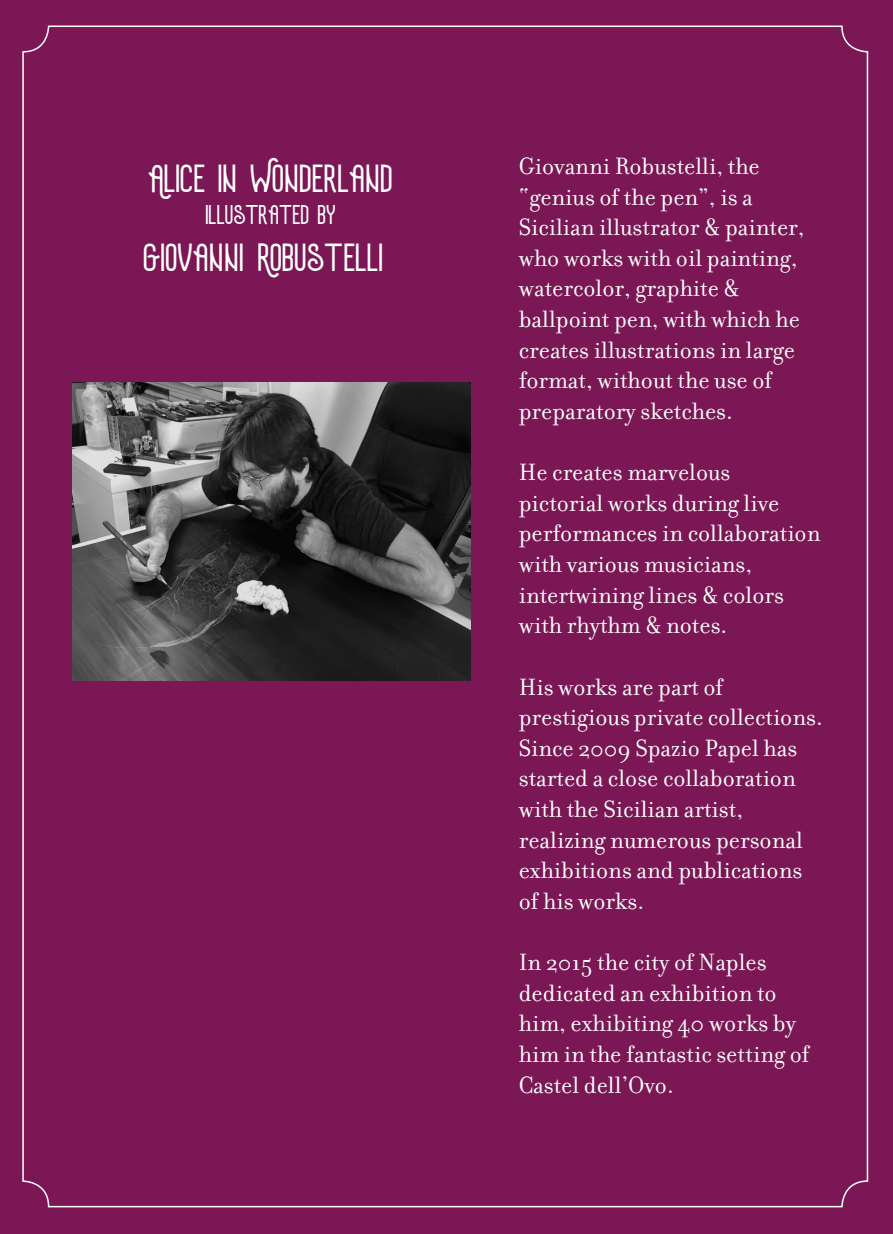
<style>
.page{position:relative;width:893px;height:1234px;background:#fff}
.page>*{position:absolute;margin:0;border:0;box-sizing:border-box;transform-origin:0 0}
.Paragraph_Style_1{font:39px "EXTRADIONARYV1";color:#fff}
.Paragraph_Style_1-2{font:27px "EXTRADIONARYV1";color:#fff}
.Paragraph_Style_1-3{font:25.5px/30.6px "Filosofia";color:#fff}
</style>
<div class="page">
<div style="left:0;top:0;width:893px;height:1233px;background:#7a1754"></div>
<img style="left:72px;top:382px;width:398px;height:298px">
<p class="Paragraph_Style_1" style="left:149px;top:153px;width:246px">Alice in Wonderland</p>
<p class="Paragraph_Style_1-2" style="left:206px;top:197px;width:132px">illustrated by</p>
<p class="Paragraph_Style_1" style="left:143px;top:232px;width:242px">Giovanni Robustelli</p>
<p class="Paragraph_Style_1-3" style="left:519px;top:151px;width:287px">Giovanni Robustelli, the “genius of the pen”, is a<br>Sicilian illustrator &amp; painter, who works with oil painting, watercolor, graphite &amp; ballpoint pen, with which he creates illustrations in large format, without the use of preparatory sketches.</p>
<p class="Paragraph_Style_1-3" style="left:519px;top:457px;width:303px">He creates marvelous pictorial works during live performances in collaboration with various musicians, intertwining lines &amp; colors with rhythm &amp; notes.</p>
<p class="Paragraph_Style_1-3" style="left:519px;top:671px;width:306px">His works are part of prestigious private collections.<br>Since 2009 Spazio Papel has started a close collaboration with the Sicilian artist, realizing numerous personal exhibitions and publications of his works.</p>
<p class="Paragraph_Style_1-3" style="left:519px;top:947px;width:292px">In 2015 the city of Naples dedicated an exhibition to him, exhibiting 40 works by him in the fantastic setting of<br>Castel dell’Ovo.</p>
</div>
